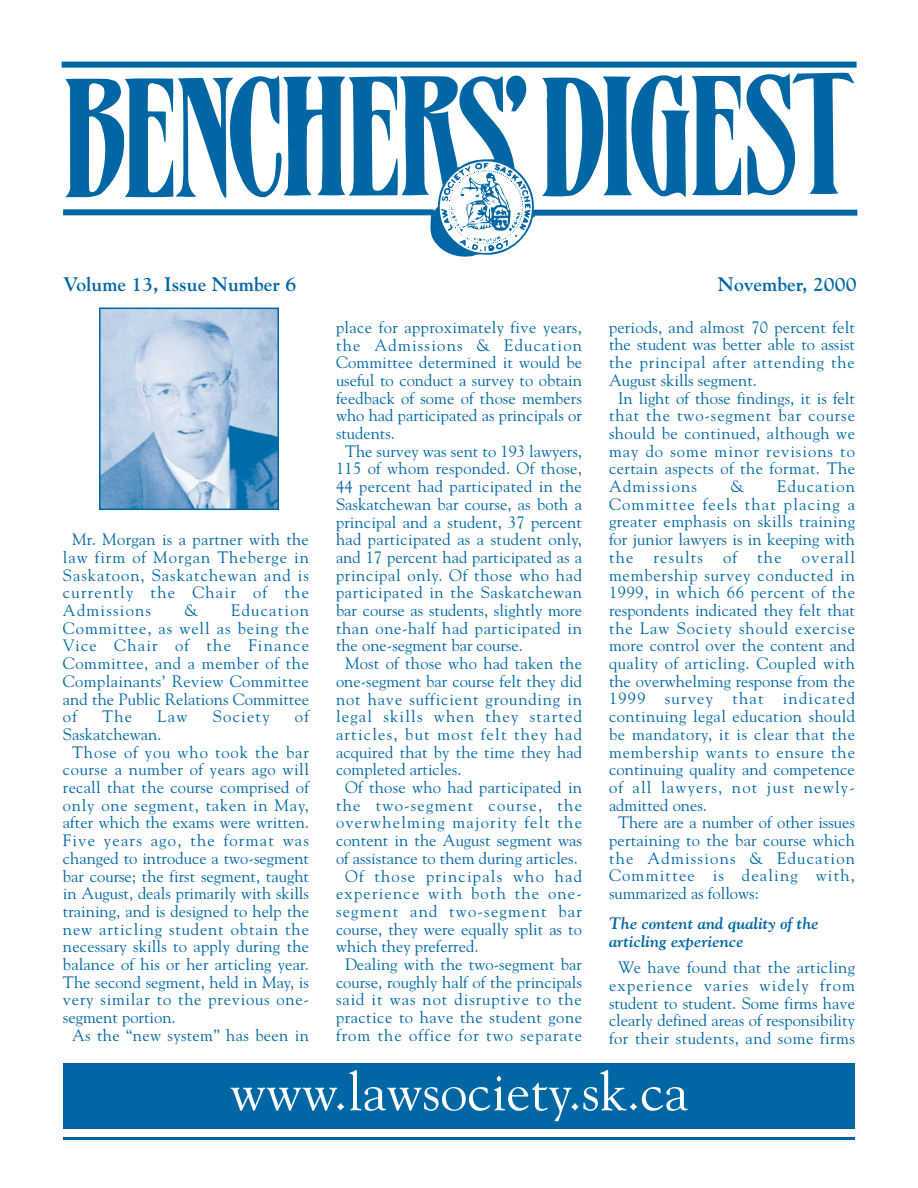
<style>
.page{position:relative;width:918px;height:1188px;background:#fff}
.page>*{position:absolute;margin:0;border:0;box-sizing:border-box;transform-origin:0 0}
.t1{font:54px "Goudy";color:#fff}
.t2{font:700 19.5px "Goudy";color:#0067a5}
.t3{font:16.5px/17.7px "Goudy";letter-spacing:.015em;color:#0067a5;text-align:justify}
.t4{font:16.5px "Goudy";letter-spacing:.075em;color:#0067a5}
.t5{font:16.5px "Goudy";letter-spacing:.05em;color:#0067a5}
.t6{font:16.5px "Goudy";letter-spacing:.04em;color:#0067a5}
.t7{font:16.5px "Goudy";letter-spacing:.035em;color:#0067a5}
.t8{font:16.5px "Goudy";letter-spacing:.045em;color:#0067a5}
.t9{font:16.5px "Goudy";letter-spacing:.06em;color:#0067a5}
.t10{font:16.5px "Goudy";letter-spacing:.055em;color:#0067a5}
.t11{font:italic 700 16.5px/17.7px "Goudy";color:#0067a5}
.t12{font:16.5px "Goudy";letter-spacing:.065em;color:#0067a5}
</style>
<div class="page">
<hr style="left:63px;top:1137px;width:792px;height:3px;background:#0067a5">
<div style="left:62px;top:62px;width:795px;height:6px;background:#0066a4"></div>
<div style="left:534px;top:210px;width:323px;height:6px;background:#0066a4"></div>
<svg style="left:542px;top:73px;width:312px;height:124px"></svg>
<svg style="left:65px;top:75px;width:470px;height:182px"></svg>
<div style="left:63px;top:1063px;width:792px;height:65px;background:#0067a5"></div>
<img style="left:102px;top:311px;width:174px;height:196px">
<div style="left:99px;top:308px;width:180px;height:202px;border:2px solid #0067a5"></div>
<p class="t2" style="left:63px;top:276px;width:235px">Volume 13, Issue Number 6</p>
<p class="t2" style="left:718px;top:276px;width:140px">November, 2000</p>
<p class="t3" style="left:63px;top:532px;width:248px;text-indent:9px">Mr. Morgan is a partner with the law firm of Morgan Theberge in Saskatoon, Saskatchewan and is currently the Chair of the Admissions</p>
<p class="t3" style="left:63px;top:603px;width:248px;text-indent:168px">Education Committee, as well as being the Vice Chair of the Finance Committee, and a member of the Complainants’ Review Committee and the Public Relations Committee of</p>
<p class="t3" style="left:184px;top:603px;width:15px">&amp;</p>
<p class="t3" style="left:102px;top:709px;width:31px">The</p>
<p class="t3" style="left:158px;top:709px;width:31px">Law</p>
<p class="t4" style="left:213px;top:710px;width:58px">Society</p>
<p class="t3" style="left:295px;top:709px;width:16px">of</p>
<p class="t3" style="left:63px;top:727px;width:100px">Saskatchewan.</p>
<p class="t10" style="left:72px;top:745px;width:238px">Those of you who took the bar</p>
<p class="t7" style="left:63px;top:763px;width:248px">course a number of years ago will</p>
<p class="t3" style="left:63px;top:780px;width:248px">recall that the course comprised of</p>
<p class="t8" style="left:63px;top:798px;width:247px">only one segment, taken in May,</p>
<p class="t3" style="left:63px;top:815px;width:248px">after which the exams were written.</p>
<p class="t4" style="left:63px;top:834px;width:248px">Five years ago, the format was</p>
<p class="t3" style="left:63px;top:851px;width:248px">changed to introduce a two-segment</p>
<p class="t3" style="left:63px;top:868px;width:248px">bar course; the first segment, taught</p>
<p class="t3" style="left:63px;top:886px;width:248px">in August, deals primarily with skills</p>
<p class="t3" style="left:63px;top:904px;width:248px">training, and is designed to help the</p>
<p class="t5" style="left:63px;top:922px;width:248px">new articling student obtain the</p>
<p class="t3" style="left:63px;top:939px;width:248px">necessary skills to apply during the</p>
<p class="t3" style="left:63px;top:957px;width:248px">balance of his or her articling year.</p>
<p class="t3" style="left:63px;top:974px;width:248px">The second segment, held in May, is</p>
<p class="t8" style="left:63px;top:993px;width:247px">very similar to the previous one-</p>
<p class="t3" style="left:63px;top:1010px;width:114px">segment portion.</p>
<p class="t3" style="left:72px;top:1028px;width:238px">As the “new system” has been in</p>
<p class="t3" style="left:336px;top:320px;width:247px">place for approximately five years,</p>
<p class="t4" style="left:336px;top:338px;width:248px">the Admissions &amp; Education</p>
<p class="t3" style="left:336px;top:355px;width:248px">Committee determined it would be</p>
<p class="t3" style="left:336px;top:373px;width:247px">useful to conduct a survey to obtain</p>
<p class="t3" style="left:336px;top:390px;width:248px">feedback of some of those members</p>
<p class="t3" style="left:336px;top:408px;width:248px">who had participated as principals or</p>
<p class="t3" style="left:336px;top:426px;width:61px">students.</p>
<p class="t3" style="left:345px;top:443px;width:239px">The survey was sent to 193 lawyers,</p>
<p class="t3" style="left:336px;top:461px;width:248px">115 of whom responded. Of those,</p>
<p class="t3" style="left:336px;top:479px;width:247px">44 percent had participated in the</p>
<p class="t3" style="left:336px;top:497px;width:248px">Saskatchewan bar course, as both a</p>
<p class="t3" style="left:336px;top:514px;width:248px">principal and a student, 37 percent</p>
<p class="t3" style="left:336px;top:532px;width:248px">had participated as a student only,</p>
<p class="t3" style="left:336px;top:550px;width:248px">and 17 percent had participated as a</p>
<p class="t6" style="left:336px;top:568px;width:247px">principal only. Of those who had</p>
<p class="t6" style="left:336px;top:586px;width:247px">participated in the Saskatchewan</p>
<p class="t3" style="left:336px;top:603px;width:248px">bar course as students, slightly more</p>
<p class="t7" style="left:336px;top:621px;width:247px">than one-half had participated in</p>
<p class="t3" style="left:336px;top:638px;width:188px">the one-segment bar course.</p>
<p class="t3" style="left:345px;top:656px;width:239px">Most of those who had taken the</p>
<p class="t3" style="left:336px;top:674px;width:248px">one-segment bar course felt they did</p>
<p class="t5" style="left:336px;top:692px;width:247px">not have sufficient grounding in</p>
<p class="t4" style="left:336px;top:710px;width:248px">legal skills when they started</p>
<p class="t4" style="left:336px;top:728px;width:248px">articles, but most felt they had</p>
<p class="t3" style="left:336px;top:744px;width:248px">acquired that by the time they had</p>
<p class="t3" style="left:336px;top:762px;width:127px">completed articles.</p>
<p class="t3" style="left:345px;top:780px;width:239px">Of those who had participated in</p>
<p class="t4" style="left:336px;top:798px;width:248px">the two-segment course, the</p>
<p class="t4" style="left:336px;top:816px;width:248px">overwhelming majority felt the</p>
<p class="t3" style="left:336px;top:833px;width:248px">content in the August segment was</p>
<p class="t3" style="left:336px;top:851px;width:243px">of assistance to them during articles.</p>
<p class="t4" style="left:345px;top:869px;width:239px">Of those principals who had</p>
<p class="t4" style="left:336px;top:887px;width:248px">experience with both the one-</p>
<p class="t4" style="left:336px;top:905px;width:248px">segment and two-segment bar</p>
<p class="t3" style="left:336px;top:921px;width:248px">course, they were equally split as to</p>
<p class="t3" style="left:336px;top:939px;width:144px">which they preferred.</p>
<p class="t3" style="left:345px;top:957px;width:239px">Dealing with the two-segment bar</p>
<p class="t3" style="left:336px;top:974px;width:248px">course, roughly half of the principals</p>
<p class="t9" style="left:336px;top:993px;width:247px">said it was not disruptive to the</p>
<p class="t3" style="left:336px;top:1010px;width:247px">practice to have the student gone</p>
<p class="t12" style="left:336px;top:1029px;width:248px">from the office for two separate</p>
<p class="t3" style="left:609px;top:320px;width:247px">periods, and almost 70 percent felt</p>
<p class="t3" style="left:609px;top:337px;width:248px">the student was better able to assist</p>
<p class="t5" style="left:609px;top:356px;width:247px">the principal after attending the</p>
<p class="t3" style="left:609px;top:373px;width:149px">August skills segment.</p>
<p class="t3" style="left:618px;top:390px;width:239px">In light of those findings, it is felt</p>
<p class="t10" style="left:609px;top:409px;width:247px">that the two-segment bar course</p>
<p class="t3" style="left:609px;top:426px;width:248px">should be continued, although we</p>
<p class="t9" style="left:609px;top:444px;width:248px">may do some minor revisions to</p>
<p class="t3" style="left:609px;top:461px;width:248px">certain aspects of the format. The</p>
<p class="t4" style="left:609px;top:480px;width:90px">Admissions</p>
<p class="t3" style="left:730px;top:479px;width:15px">&amp;</p>
<p class="t4" style="left:777px;top:480px;width:79px">Education</p>
<p class="t4" style="left:609px;top:498px;width:248px">Committee feels that placing a</p>
<p class="t3" style="left:609px;top:514px;width:247px">greater emphasis on skills training</p>
<p class="t3" style="left:609px;top:532px;width:248px">for junior lawyers is in keeping with</p>
<p class="t4" style="left:609px;top:551px;width:248px">the results of the overall</p>
<p class="t8" style="left:609px;top:568px;width:248px">membership survey conducted in</p>
<p class="t7" style="left:609px;top:586px;width:248px">1999, in which 66 percent of the</p>
<p class="t3" style="left:609px;top:603px;width:248px">respondents indicated they felt that</p>
<p class="t9" style="left:609px;top:621px;width:248px">the Law Society should exercise</p>
<p class="t3" style="left:609px;top:638px;width:247px">more control over the content and</p>
<p class="t3" style="left:609px;top:656px;width:248px">quality of articling. Coupled with</p>
<p class="t3" style="left:609px;top:674px;width:248px">the overwhelming response from the</p>
<p class="t4" style="left:609px;top:692px;width:248px">1999 survey that indicated</p>
<p class="t3" style="left:609px;top:709px;width:248px">continuing legal education should</p>
<p class="t6" style="left:609px;top:728px;width:248px">be mandatory, it is clear that the</p>
<p class="t10" style="left:609px;top:745px;width:248px">membership wants to ensure the</p>
<p class="t3" style="left:609px;top:762px;width:247px">continuing quality and competence</p>
<p class="t4" style="left:609px;top:781px;width:248px">of all lawyers, not just newly-</p>
<p class="t3" style="left:609px;top:797px;width:100px">admitted ones.</p>
<p class="t3" style="left:618px;top:815px;width:238px">There are a number of other issues</p>
<p class="t3" style="left:609px;top:833px;width:247px">pertaining to the bar course which</p>
<p class="t4" style="left:609px;top:851px;width:248px">the Admissions &amp; Education</p>
<p class="t4" style="left:609px;top:869px;width:248px">Committee is dealing with,</p>
<p class="t3" style="left:609px;top:886px;width:151px">summarized as follows:</p>
<p class="t11" style="left:609px;top:916px;width:211px">The content and quality of the articling experience</p>
<p class="t3" style="left:609px;top:960px;width:248px;text-align:center">We have found that the articling experience varies widely from student to student. Some firms have clearly defined areas of responsibility for their students, and some firms</p>
<h1 class="t1" style="left:230px;top:1070px;width:460px">www.lawsociety.sk.ca</h1>
</div>
